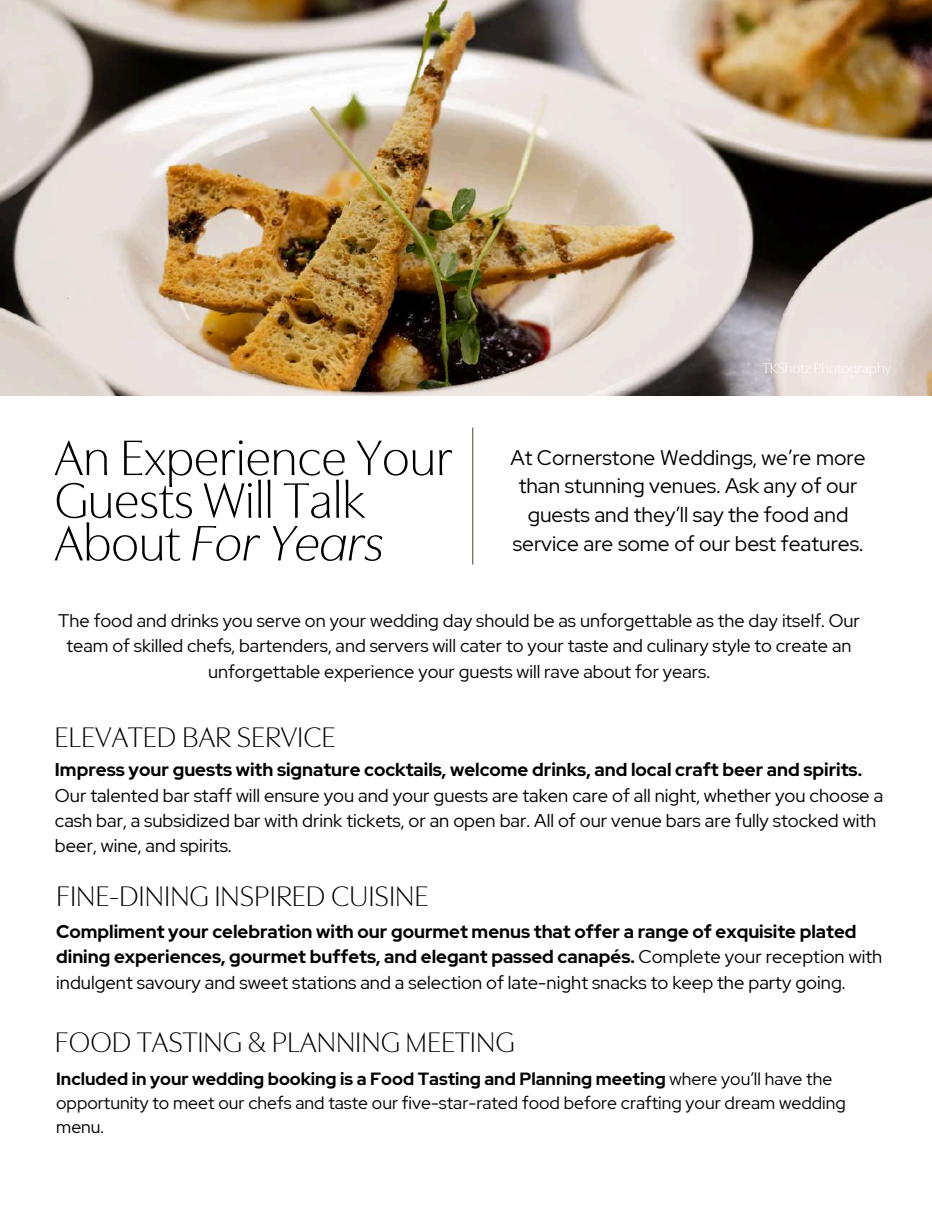
<style>
.page{position:relative;width:932px;height:1215px;background:#fff}
.page>*{position:absolute;margin:0;border:0;box-sizing:border-box;transform-origin:0 0}
.t1{font:300 52.05px/42.8px "Utile Display";color:#000}
.t2{font:300 29.85px "Utile Display";color:#000}
.t3{font:21px/28.7px "Red Hat Display";color:#000;text-align:center}
.t4{font:700 18.45px/25.3px "Red Hat Display";color:#000}
.t5{font:18.45px/25.3px "Red Hat Display";color:#000}
.t6{font:18.3px/25.3px "Red Hat Display";color:#000;text-align:center}
.t7{font:17.7px/24.3px "Red Hat Display";color:#000}
.s1{font-style:italic}
.s2{font-weight:400}
.s3{font-weight:700}
</style>
<div class="page">
<hr style="left:472px;top:428px;width:1px;height:137px;background:#595f46">
<img style="left:0;top:0;width:932px;height:396px">
<h1 class="t1" style="left:54px;top:436px;width:400px">An Experience Your<br>Guests Will Talk<br>About <span class="s1">For Years</span></h1>
<p class="t3" style="left:510px;top:443px;width:357px">At Cornerstone Weddings, we’re more than stunning venues. Ask any of our guests and they’ll say the food and service are some of our best features.</p>
<p class="t6" style="left:58px;top:608px;width:803px">The food and drinks you serve on your wedding day should be as unforgettable as the day itself. Our team of skilled chefs, bartenders, and servers will cater to your taste and culinary style to create an unforgettable experience your guests will rave about for years.</p>
<h2 class="t2" style="left:54px;top:721px;width:283px">ELEVATED BAR SERVICE</h2>
<p class="t4" style="left:55px;top:757px;width:808px">Impress your guests with signature cocktails, welcome drinks, and local craft beer and spirits.</p>
<p class="t5" style="left:55px;top:782px;width:829px">Our talented bar staff will ensure you and your guests are taken care of all night, whether you choose a cash bar, a subsidized bar with drink tickets, or an open bar. All of our venue bars are fully stocked with beer, wine, and spirits.</p>
<h2 class="t2" style="left:56px;top:879px;width:374px">FINE-DINING INSPIRED CUISINE</h2>
<p class="t4" style="left:56px;top:919px;width:827px">Compliment your celebration with our gourmet menus that offer a range of exquisite plated dining experiences, gourmet buffets, and elegant passed canapés. <span class="s2">Complete your reception with indulgent savoury and sweet stations and a selection of late-night snacks to keep the party going.</span></p>
<h2 class="t2" style="left:55px;top:1025px;width:461px">FOOD TASTING &amp; PLANNING MEETING</h2>
<p class="t7" style="left:56px;top:1067px;width:791px"><span class="s3">Included in your wedding booking is a Food Tasting and Planning meeting</span> where you’ll have the opportunity to meet our chefs and taste our five-star-rated food before crafting your dream wedding menu.</p>
</div>
